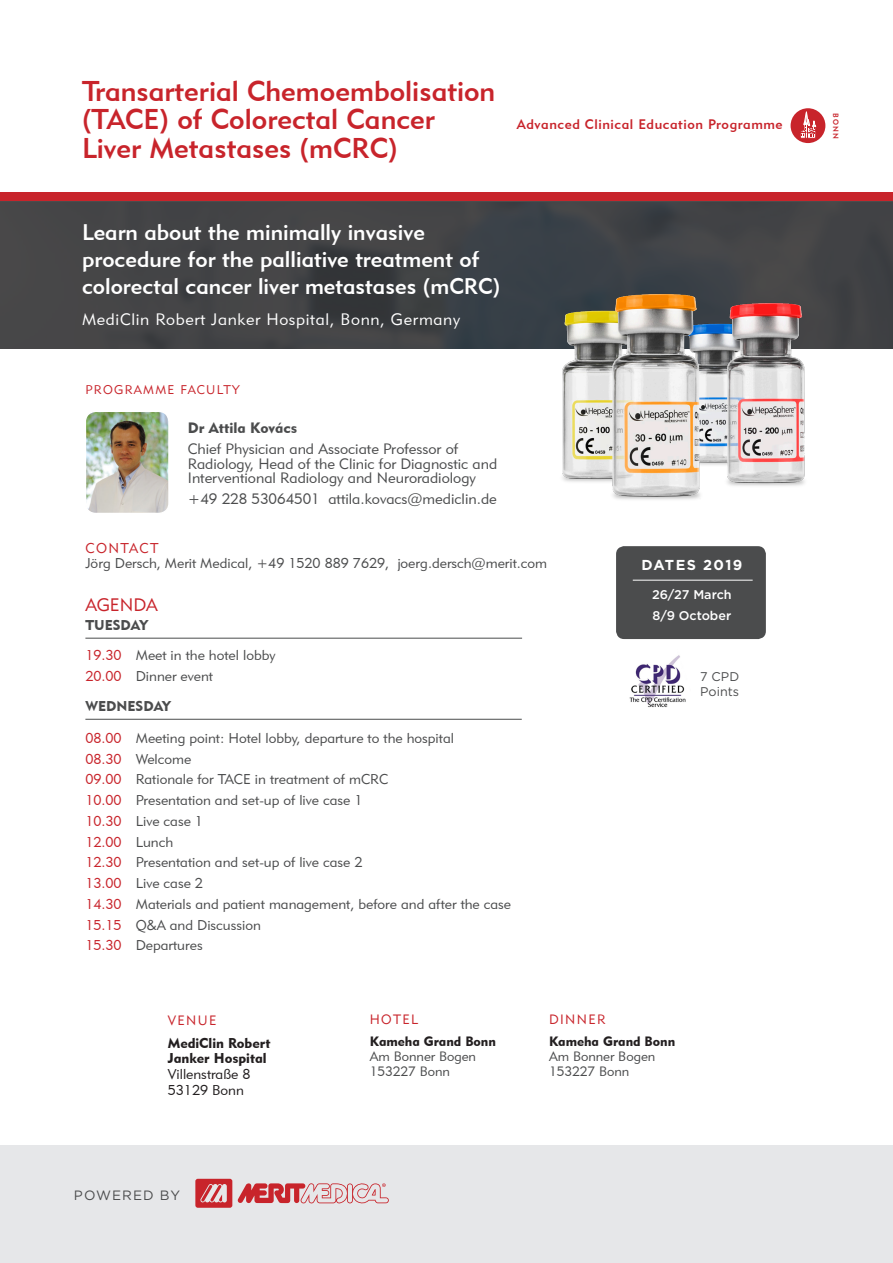
<style>
.page{position:relative;width:893px;height:1263px;background:#fff}
.page>*{position:absolute;margin:0;border:0;box-sizing:border-box;transform-origin:0 0}
.t1{font:28.5px/28.5px "Geometric 415 BT Medium A";color:#c8242b}
.t2{font:22.5px/27px "Geometric 415 BT Medium A";color:#fff}
.t3{font:18px "Geometric 415 BT Lite A";color:#c8242b}
.t4{font:16.5px "Geometric 415 BT Lite A";letter-spacing:.04em;color:#fff}
.t5{font:15px/14.2px "Geometric 415 BT Lite A";color:#4b4c4d}
.t6{font:15px "Geometric 415 BT Black A";color:#4b4c4d}
.t7{font:700 14.4px "Gotham";letter-spacing:.1em;color:#fff}
.t8{font:14.1px "Geometric 415 BT Lite A";color:#4b4c4d}
.t9{font:14.1px/15.8px "Geometric 415 BT Black A";color:#231f20}
.t10{font:14.1px "Geometric 415 BT Black A";color:#4b4c4d}
.t11{font:14.1px "Geometric 415 BT Lite A";letter-spacing:.005em;color:#c8242b}
.t12{font:14.1px "Geometric 415 BT Lite A";letter-spacing:.1em;color:#c8242b}
.t13{font:13.8px "Geometric 415 BT Medium A";letter-spacing:.04em;color:#c8242b}
.t14{font:13.5px/15px "Geometric 415 BT Lite A";color:#4b4c4d}
.t15{font:13.5px "Geometric 415 BT Lite A";letter-spacing:.1em;color:#c8242b}
.t16{font:13.5px "Gotham";letter-spacing:.08em;color:#4b4c4d}
.t17{font:500 12.6px "Gotham";color:#fff}
.t18{font:12.6px "Geometric 415 BT Lite A";letter-spacing:.1em;color:#c8242b}
.t19{font:12.6px "Gotham";color:#4b4c4d}
.t20{font:7.65px "Geometric 415 BT Medium A";color:#c8242b}
.s1{color:#c8242b}
.s2{color:#4b4c4d}
.s3{font-family:"Geometric 415 BT Lite A"}
.s4{font-family:"Geometric 415 BT Black A";color:#231f20}
</style>
<div class="page">
<div style="left:791px;top:108px;width:34px;height:35px;background:#c8242b;border-radius:50%"></div>
<svg style="left:800px;top:112px;width:16px;height:27px"></svg>
<img style="left:0;top:202px;width:893px;height:147px">
<div style="left:0;top:192px;width:893px;height:8px;background:#c8242b"></div>
<div style="left:616px;top:546px;width:150px;height:93px;background:#4b4c4d;border-radius:8px"></div>
<hr style="left:633px;top:580px;width:120px;height:1px;background:#fff">
<img style="left:629px;top:655px;width:57px;height:53px">
<hr style="left:85px;top:638px;width:437px;height:1px;background:#4b4c4d">
<img style="left:551px;top:286px;width:265px;height:214px">
<img style="left:88px;top:414px;width:79px;height:97px">
<div style="left:85px;top:411px;width:85px;height:103px;border:2px solid #fff;border-radius:10px"></div>
<hr style="left:85px;top:719px;width:437px;height:1px;background:#4b4c4d">
<div style="left:0;top:1145px;width:893px;height:118px;background:#e6e7e9"></div>
<svg style="left:195px;top:1179px;width:194px;height:29px"></svg>
<p class="t1" style="left:82px;top:76px;width:415px">Transarterial Chemoembolisation (TACE) of Colorectal Cancer<br>Liver Metastases (mCRC)</p>
<p class="t13" style="left:517px;top:116px;width:267px">Advanced Clinical Education Programme</p>
<p class="t20" style="left:840px;top:113px;width:27px;rotate:90deg">BONN</p>
<p class="t2" style="left:82px;top:219px;width:420px">Learn about the minimally invasive procedure for the palliative treatment of colorectal cancer liver metastases (mCRC)</p>
<p class="t4" style="left:82px;top:309px;width:380px">MediClin Robert Janker Hospital, Bonn, Germany</p>
<p class="t18" style="left:85px;top:382px;width:156px">PROGRAMME FACULTY</p>
<p class="t6" style="left:188px;top:419px;width:111px">Dr Attila Kovács</p>
<p class="t5" style="left:188px;top:442px;width:311px">Chief Physician and Associate Professor of<br>Radiology, Head of the Clinic for Diagnostic and<br>Interventional Radiology and Neuroradiology</p>
<p class="t5" style="left:188px;top:491px;width:310px">+49 228 53064501 attila.kovacs@mediclin.de</p>
<p class="t12" style="left:85px;top:539px;width:75px">CONTACT</p>
<p class="t8" style="left:85px;top:555px;width:463px">Jörg Dersch, Merit Medical, +49 1520 889 7629, joerg.dersch@merit.com</p>
<p class="t3" style="left:85px;top:594px;width:74px">AGENDA</p>
<p class="t10" style="left:85px;top:617px;width:64px">TUESDAY</p>
<p class="t8" style="left:85px;top:647px;width:192px"><span class="s1">19.30</span> Meet in the hotel lobby</p>
<p class="t8" style="left:85px;top:667px;width:129px"><span class="s1">20.00</span> Dinner event</p>
<p class="t10" style="left:85px;top:698px;width:87px">WEDNESDAY</p>
<p class="t8" style="left:85px;top:729px;width:370px"><span class="s1">08.00</span> Meeting point: Hotel lobby, departure to the hospital</p>
<p class="t8" style="left:85px;top:750px;width:107px"><span class="s1">08.30</span> Welcome</p>
<p class="t8" style="left:85px;top:771px;width:304px"><span class="s1">09.00</span> Rationale for TACE in treatment of mCRC</p>
<p class="t8" style="left:85px;top:792px;width:279px"><span class="s1">10.00</span> Presentation and set-up of live case 1</p>
<p class="t8" style="left:85px;top:812px;width:119px"><span class="s1">10.30</span> Live case 1</p>
<p class="t11" style="left:85px;top:833px;width:89px">12.00 <span class="s2">Lunch</span></p>
<p class="t8" style="left:85px;top:854px;width:279px"><span class="s1">12.30</span> Presentation and set-up of live case 2</p>
<p class="t8" style="left:85px;top:874px;width:119px"><span class="s1">13.00</span> Live case 2</p>
<p class="t8" style="left:85px;top:895px;width:427px"><span class="s1">14.30</span> Materials and patient management, before and after the case</p>
<p class="t8" style="left:85px;top:916px;width:177px"><span class="s1">15.15</span> Q&amp;A and Discussion</p>
<p class="t8" style="left:85px;top:937px;width:119px"><span class="s1">15.30</span> Departures</p>
<p class="t7" style="left:641px;top:555px;width:103px">DATES 2019</p>
<p class="t17" style="left:652px;top:586px;width:81px">26/27 March</p>
<p class="t17" style="left:652px;top:607px;width:80px">8/9 October</p>
<p class="t19" style="left:700px;top:669px;width:40px">7 CPD</p>
<p class="t19" style="left:700px;top:683px;width:40px">Points</p>
<p class="t15" style="left:168px;top:1012px;width:50px">VENUE</p>
<p class="t9" style="left:168px;top:1035px;width:104px">MediClin Robert<br>Janker Hospital<br><span class="s3">Villenstraße 8<br>53129 Bonn</span></p>
<p class="t16" style="left:74px;top:1187px;width:108px">POWERED BY</p>
<p class="t15" style="left:370px;top:1011px;width:50px">HOTEL</p>
<p class="t14" style="left:370px;top:1034px;width:128px"><span class="s4">Kameha Grand Bonn<br></span>Am Bonner Bogen<br>153227 Bonn</p>
<p class="t15" style="left:549px;top:1011px;width:58px">DINNER</p>
<p class="t14" style="left:549px;top:1034px;width:128px"><span class="s4">Kameha Grand Bonn<br></span>Am Bonner Bogen<br>153227 Bonn</p>
</div>
